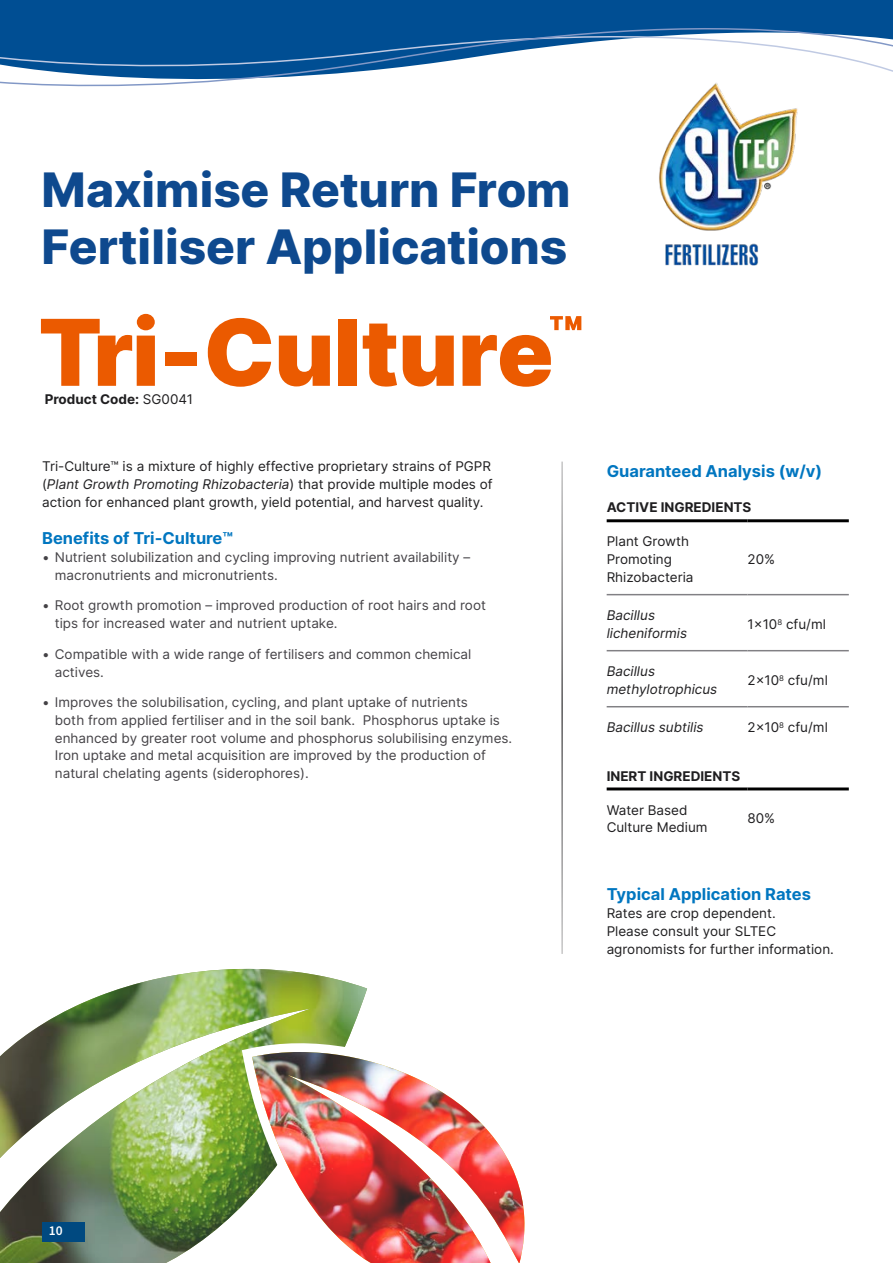
<style>
.page{position:relative;width:893px;height:1263px;background:#fff}
.page>*{position:absolute;margin:0;border:0;box-sizing:border-box;transform-origin:0 0}
.t1{font:900 92.1px "Inter";letter-spacing:-.01em;color:#eb5a00}
.t2{font:800 47.55px/57px "Inter";color:#0e498e}
.t3{font:700 16.35px "Inter";color:#0076c0}
.t4{font:600 13.5px "Source Sans Pro";color:#fff}
.t5{font:13.35px/17.9px "Inter";color:#444246}
.t6{font:13.35px/17.9px "Inter";color:#1f1e20}
.t7{font:italic 13.35px/17.9px "Inter";color:#1f1e20}
.t8{font:700 13.35px "Inter";color:#1f1e20}
.s1{font-weight:400}
.s2{font-style:italic}
</style>
<div class="page">
<img style="left:665px;top:243px;width:93px;height:23px">
<svg style="left:0;top:0;width:893px;height:231px"></svg>
<hr style="left:607px;top:519px;width:140px;height:3px;background:#000">
<hr style="left:747px;top:519px;width:102px;height:3px;background:#000">
<hr style="left:607px;top:787px;width:140px;height:3px;background:#000">
<hr style="left:747px;top:787px;width:102px;height:3px;background:#000">
<hr style="left:607px;top:594px;width:140px;height:1px;background:#818084">
<hr style="left:747px;top:594px;width:102px;height:1px;background:#818084">
<hr style="left:607px;top:650px;width:140px;height:1px;background:#818084">
<hr style="left:747px;top:650px;width:102px;height:1px;background:#818084">
<hr style="left:607px;top:706px;width:140px;height:1px;background:#818084">
<hr style="left:747px;top:706px;width:102px;height:1px;background:#818084">
<img style="left:0;top:969px;width:367px;height:294px">
<svg style="left:242px;top:1041px;width:10px;height:222px"></svg>
<svg style="left:252px;top:1030px;width:115px;height:22px"></svg>
<img style="left:252px;top:1052px;width:273px;height:211px">
<hr style="left:561px;top:462px;width:2px;height:492px;background:#1f1e20">
<div style="left:43px;top:1222px;width:42px;height:19px;background:#004980"></div>
<h2 class="t2" style="left:41px;top:159px;width:531px">Maximise Return From<br>Fertiliser Applications</h2>
<h1 class="t1" style="left:38px;top:282px;width:547px">Tri-Culture<sup>™</sup></h1>
<p class="t8" style="left:45px;top:389px;width:150px">Product Code: <span class="s1">SG0041</span></p>
<p class="t6" style="left:42px;top:457px;width:452px;text-align:justify">Tri-Culture™ is a mixture of highly effective proprietary strains of PGPR (<span class="s2">Plant Growth Promoting Rhizobacteria</span>) that provide multiple modes of action for enhanced plant growth, yield potential, and harvest quality.</p>
<p class="t3" style="left:42px;top:526px;width:192px">Benefits of Tri-Culture™</p>
<p class="t5" style="left:55px;top:548px;width:417px;text-indent:-13px">• Nutrient solubilization and cycling improving nutrient availability – macronutrients and micronutrients.</p>
<p class="t5" style="left:55px;top:596px;width:433px;text-indent:-13px">• Root growth promotion – improved production of root hairs and root tips for increased water and nutrient uptake.</p>
<p class="t5" style="left:55px;top:645px;width:418px;text-indent:-13px">• Compatible with a wide range of fertilisers and common chemical actives.</p>
<p class="t5" style="left:55px;top:693px;width:459px;text-indent:-13px">• Improves the solubilisation, cycling, and plant uptake of nutrients<br>both from applied fertiliser and in the soil bank. Phosphorus uptake is enhanced by greater root volume and phosphorus solubilising enzymes.<br>Iron uptake and metal acquisition are improved by the production of natural chelating agents (siderophores).</p>
<p class="t3" style="left:607px;top:459px;width:217px">Guaranteed Analysis (w/v)</p>
<p class="t8" style="left:607px;top:497px;width:146px">ACTIVE INGREDIENTS</p>
<p class="t6" style="left:607px;top:532px;width:88px">Plant Growth<br>Promoting<br>Rhizobacteria</p>
<p class="t6" style="left:747px;top:550px;width:29px">20%</p>
<p class="t7" style="left:607px;top:606px;width:82px">Bacillus licheniformis</p>
<p class="t6" style="left:747px;top:615px;width:80px">1×10<sup>8</sup> cfu/ml</p>
<p class="t7" style="left:607px;top:662px;width:112px">Bacillus methylotrophicus</p>
<p class="t6" style="left:747px;top:671px;width:82px">2×10<sup>8</sup> cfu/ml</p>
<p class="t7" style="left:607px;top:718px;width:98px">Bacillus subtilis</p>
<p class="t6" style="left:747px;top:718px;width:82px">2×10<sup>8</sup> cfu/ml</p>
<p class="t8" style="left:607px;top:766px;width:135px">INERT INGREDIENTS</p>
<p class="t6" style="left:607px;top:800px;width:102px">Water Based<br>Culture Medium</p>
<p class="t6" style="left:747px;top:809px;width:29px">80%</p>
<p class="t3" style="left:607px;top:882px;width:206px">Typical Application Rates</p>
<p class="t6" style="left:607px;top:904px;width:229px">Rates are crop dependent.<br>Please consult your SLTEC agronomists for further information.</p>
<p class="t4" style="left:49px;top:1222px;width:15px">10</p>
</div>
